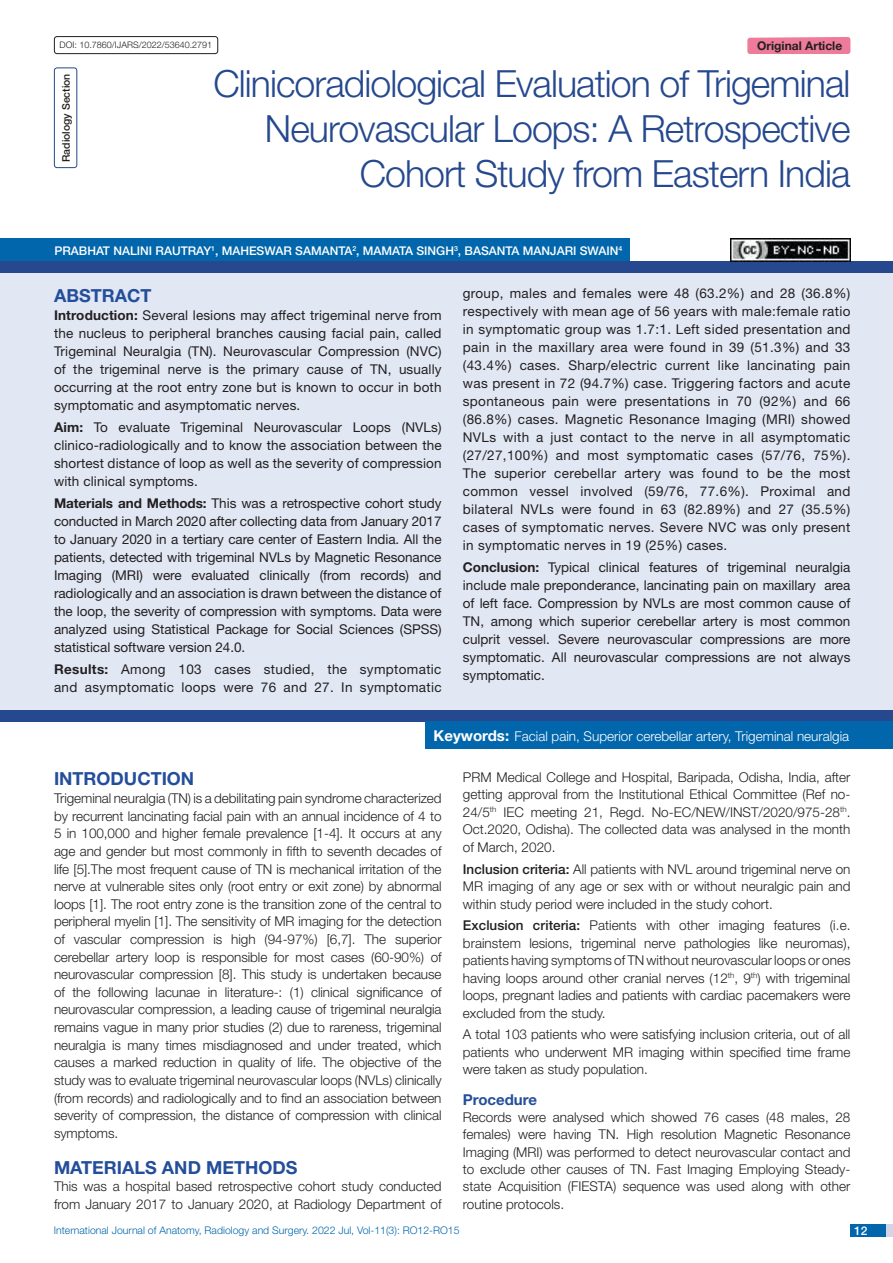
<style>
.page{position:relative;width:893px;height:1263px;background:#fff}
.page>*{position:absolute;margin:0;border:0;box-sizing:border-box;transform-origin:0 0}
.t1{font:300 37.5px/45px "Helvetica Neue";letter-spacing:-.025em;color:#25488e;text-align:right}
.Heading{font:700 18px "Helvetica Neue";color:#244e9b}
.Abstract_head{font:700 18px "Helvetica Neue";color:#244e9b}
.HEAD_2{font:700 15px "Helvetica Neue";color:#244e9b}
.Body_text{font:300 13.5px/17.5px "Helvetica Neue";color:#231f20;text-align:justify}
.Abstract_Text{font:13.5px/18px "Helvetica Neue";letter-spacing:.01em;color:#231f20;text-align:justify}
.Key_words{font:300 13.5px "Helvetica Neue";color:#fff}
.Author{font:500 12px "Helvetica Neue";color:#fff}
.t2{font:700 12px "Helvetica Neue";color:#231f20}
.t3{font:300 10.5px "Helvetica Neue";color:#0166ac}
.section{font:500 10.5px "Helvetica Neue";color:#231f20}
.t4{font:300 9px "Helvetica Neue";color:#231f20}
.s1{font-weight:700}
.s2{font-weight:700;font-size:15px}
.s3{font-weight:500}
</style>
<div class="page">
<div style="left:850px;top:1224px;width:43px;height:13px;background:#d3d5e7"></div>
<div style="left:850px;top:1224px;width:35px;height:13px;background:#0166ac"></div>
<div style="left:54px;top:68px;width:23px;height:100px;border:1px solid #25488e;border-radius:3px"></div>
<div style="left:747px;top:37px;width:103px;height:17px;background:#ee7b99"></div>
<div style="left:54px;top:36px;width:164px;height:18px;border:1px solid #231f20;border-radius:3px"></div>
<div style="left:0;top:261px;width:893px;height:12px;background:#25488e"></div>
<div style="left:0;top:709px;width:893px;height:12px;background:#25488e"></div>
<div style="left:0;top:238px;width:629px;height:23px;background:#0166ac"></div>
<div style="left:0;top:273px;width:893px;height:436px;background:#e1e8f4"></div>
<div style="left:425px;top:721px;width:468px;height:28px;background:#0166ac"></div>
<img style="left:730px;top:239px;width:120px;height:22px">
<p class="t4" style="left:60px;top:39px;width:154px">DOI: 10.7860/IJARS/2022/53640.2791</p>
<p class="t2" style="left:757px;top:38px;width:87px">Original Article</p>
<p class="section" style="left:60px;top:162px;width:90px;rotate:-90deg">RADIOLOGY SECTION</p>
<p class="t1" style="left:213px;top:60px;width:639px">Clinicoradiological Evaluation of Trigeminal<br>Neurovascular Loops: A Retrospective<br>Cohort Study from Eastern India</p>
<p class="Author" style="left:54px;top:243px;width:570px">PRABHAT NALINI RAUTRAY<sup>1</sup>, MAHESWAR SAMANTA<sup>2</sup>, MAMATA SIN GH<sup>3</sup>, BASANTA MANJARI SWAIN <sup>4</sup></p>
<p class="Abstract_head" style="left:54px;top:284px;width:99px">ABSTRACT</p>
<p class="Abstract_Text" style="left:54px;top:306px;width:389px"><span class="s1">Introduction:</span> Several lesions may affect trigeminal nerve from the nucleus to peripheral branches causing facial pain, called Trigeminal Neuralgia (TN). Neurovascular Compression (NVC) of the trigeminal nerve is the primary cause of TN, usually occurring at the root entry zone but is known to occur in both symptomatic and asymptomatic nerves.</p>
<p class="Abstract_Text" style="left:54px;top:418px;width:389px"><span class="s1">Aim:</span> To evaluate Trigeminal Neurovascular Loops (NVLs) clinico-radiologically and to know the association between the shortest distance of loop as well as the severity of compression with clinical symptoms.</p>
<p class="Abstract_Text" style="left:54px;top:494px;width:389px"><span class="s1">Materials and Methods:</span> This was a retrospective cohort study conducted in March 2020 after collecting data from January 2017 to January 2020 in a tertiary care center of Eastern India. All the patients, detected with trigeminal NVLs by Magnetic Resonance Imaging (MRI) were evaluated clinically (from records) and radiologically and an association is drawn between the distance of the loop, the severity of compression with symptoms. Data were analyzed using Statistical Package for Social Sciences (SPSS) statistical software version 24.0.</p>
<p class="Abstract_Text" style="left:54px;top:660px;width:389px"><span class="s1">Results:</span> Among 103 cases studied, the symptomatic and asymptomatic loops were 76 and 27. In symptomatic</p>
<p class="Abstract_Text" style="left:463px;top:284px;width:389px">group, males and females were 48 (63.2%) and 28 (36.8%) respectively with mean age of 56 years with male:female ratio in symptomatic group was 1.7:1. Left sided presentation and pain in the maxillary area were found in 39 (51.3%) and 33 (43.4%) cases. Sharp/electric current like lancinating pain was present in 72 (94.7%) case. Triggering factors and acute spontaneous pain were presentations in 70 (92%) and 66 (86.8%) cases. Magnetic Resonance Imaging (MRI) showed NVLs with a just contact to the nerve in all asymptomatic (27/27,100%) and most symptomatic cases (57/76, 75%).<br>The superior cerebellar artery was found to be the most common vessel involved (59/76, 77.6%). Proximal and bilateral NVLs were found in 63 (82.89%) and 27 (35.5%) cases of symptomatic nerves. Severe NVC was only present in symptomatic nerves in 19 (25%) cases.</p>
<p class="Abstract_Text" style="left:463px;top:558px;width:389px"><span class="s1">Conclusion:</span> Typical clinical features of trigeminal neuralgia include male preponderance, lancinating pain on maxillary area of left face. Compression by NVLs are most common cause of TN, among which superior cerebellar artery is most common culprit vessel. Severe neurovascular compressions are more symptomatic. All neurovascular compressions are not always symptomatic.</p>
<p class="Key_words" style="left:434px;top:728px;width:417px"><span class="s2">Keywords:</span> Facial pain, Superior cerebellar artery, Trigeminal neuralgia</p>
<p class="Heading" style="left:54px;top:768px;width:142px">INTRODUCTION</p>
<p class="Body_text" style="left:54px;top:789px;width:389px">Trigeminal neuralgia (TN) is a debilitating pain syndrome characterized by recurrent lancinating facial pain with an annual incidence of 4 to 5 in 100,000 and higher female prevalence [1-4]. It occurs at any age and gender but most commonly in fifth to seventh decades of life [5].The most frequent cause of TN is mechanical irritation of the nerve at vulnerable sites only (root entry or exit zone) by abnormal loops [1]. The root entry zone is the transition zone of the central to peripheral myelin [1]. The sensitivity of MR imaging for the detection of vascular compression is high (94-97%) [6,7]. The superior cerebellar artery loop is responsible for most cases (60-90%) of neurovascular compression [8]. This study is undertaken because of the following lacunae in literature-: (1) clinical significance of neurovascular compression, a leading cause of trigeminal neuralgia remains vague in many prior studies (2) due to rareness, trigeminal neuralgia is many times misdiagnosed and under treated, which causes a marked reduction in quality of life. The objective of the study was to evaluate trigeminal neurovascular loops (NVLs) clinically (from records) and radiologically and to find an association between severity of compression, the distance of compression with clinical symptoms.</p>
<p class="Heading" style="left:54px;top:1156px;width:245px">MATERIALS AND METHODS</p>
<p class="Body_text" style="left:54px;top:1177px;width:389px">This was a hospital based retrospective cohort study conducted from January 2017 to January 2020, at Radiology Department of</p>
<p class="Body_text" style="left:463px;top:768px;width:389px">PRM Medical College and Hospital, Baripada, Odisha, India, after getting approval from the Institutional Ethical Committee (Ref no-24/5<sup>th</sup> IEC meeting 21, Regd. No-EC/NEW/INST/2020/975-28<sup>th</sup>.<br>Oct.2020, Odisha). The collected data was analysed in the month of March, 2020.</p>
<p class="Body_text" style="left:463px;top:860px;width:389px"><span class="s3">INCLUSION CRITERIA:</span> All patients with NVL around trigeminal nerve on MR imaging of any age or sex with or without neuralgic pain and within study period were included in the study cohort.</p>
<p class="Body_text" style="left:463px;top:916px;width:389px"><span class="s3">EXCLUSION CRITERIA:</span> Patients with other imaging features (i.e. brainstem lesions, trigeminal nerve pathologies like neuromas), patients having symptoms of TN without neurovascular loops or ones having loops around other cranial nerves (12<sup>th</sup>, 9<sup>th</sup>) with trigeminal loops, pregnant ladies and patients with cardiac pacemakers were excluded from the study.</p>
<p class="Body_text" style="left:463px;top:1025px;width:389px">A total 103 patients who were satisfying inclusion criteria, out of all patients who underwent MR imaging within specified time frame were taken as study population.</p>
<p class="HEAD_2" style="left:463px;top:1090px;width:76px">Procedure</p>
<p class="Body_text" style="left:463px;top:1108px;width:389px">Records were analysed which showed 76 cases (48 males, 28 females) were having TN. High resolution Magnetic Resonance Imaging (MRI) was performed to detect neurovascular contact and to exclude other causes of TN. Fast Imaging Employing Steady&shy;state Acquisition (FIESTA) sequence was used along with other routine protocols.</p>
<p class="t3" style="left:54px;top:1224px;width:407px">International Journal of Anatomy, Radiology and Surgery. 2022 Jul, Vol-11(3): RO12-RO15</p>
<p class="Author" style="left:854px;top:1223px;width:15px">12</p>
</div>
